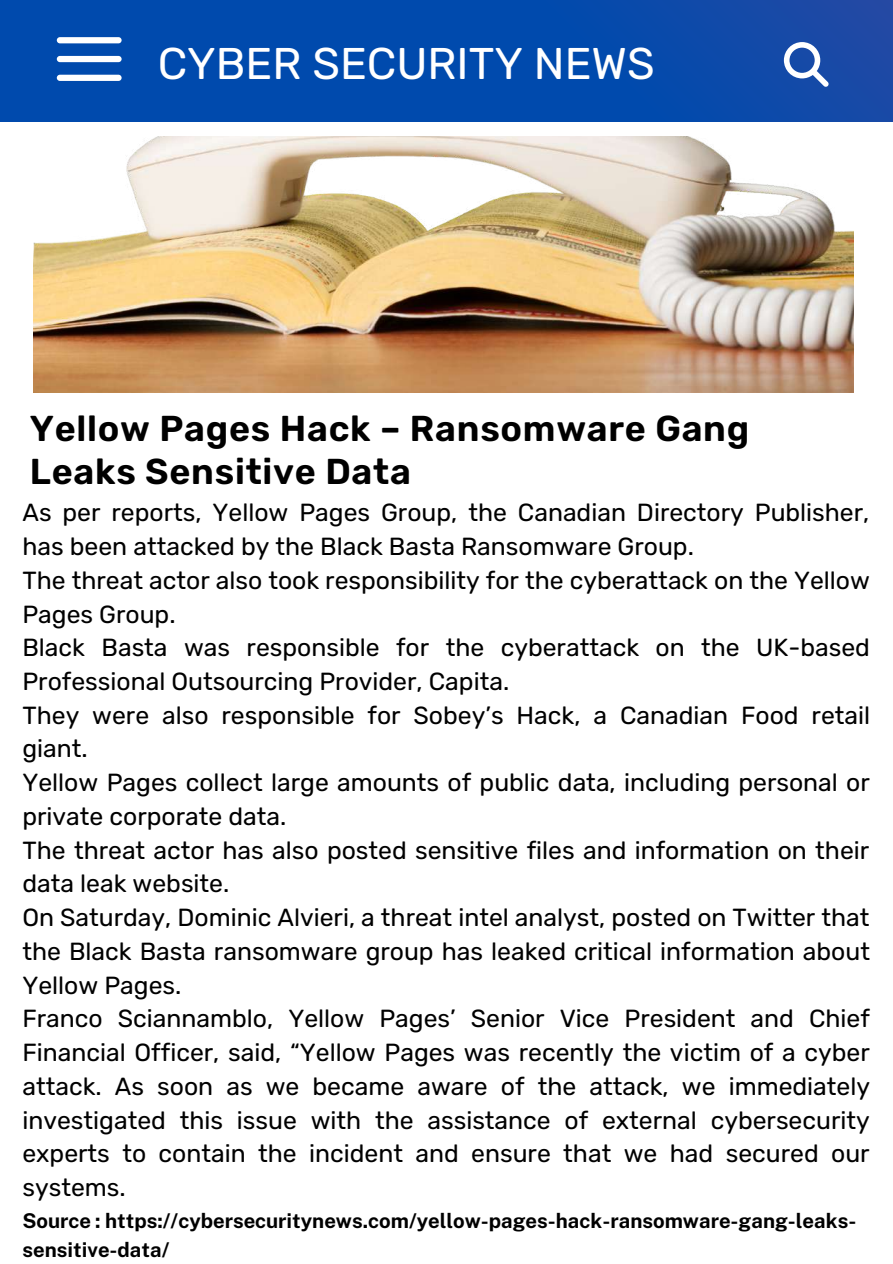
<style>
.page{position:relative;width:893px;height:1264px;background:#fff}
.page>*{position:absolute;margin:0;border:0;box-sizing:border-box;transform-origin:0 0}
.t1{font:44.4px "Rubik";color:#fff}
.t2{font:600 36px/42.8px "Rubik";letter-spacing:.02em;color:#000}
.t3{font:24.75px/33.8px "Rubik";color:#000}
.t4{font:700 20.4px/28px "Public Sans";color:#000}
</style>
<div class="page">
<img style="left:33px;top:136px;width:820px;height:257px">
<div style="left:0;top:0;width:892px;height:121px;background:linear-gradient(to right,#004baf,#114aa8)"></div>
<div style="left:57px;top:37px;width:65px;height:6px;background:#fff;border-radius:3px"></div>
<div style="left:57px;top:56px;width:65px;height:6px;background:#fff;border-radius:3px"></div>
<div style="left:57px;top:75px;width:65px;height:6px;background:#fff;border-radius:3px"></div>
<svg style="left:783px;top:42px;width:45px;height:45px"></svg>
<h1 class="t1" style="left:158px;top:37px;width:498px">CYBER SECURITY NEWS</h1>
<h2 class="t2" style="left:30px;top:407px;width:720px">Yellow Pages Hack – Ransomware Gang<br>Leaks Sensitive Data</h2>
<p class="t3" style="left:22px;top:496px;width:849px">As per reports, Yellow Pages Group, the Canadian Directory Publisher, has been attacked by the Black Basta Ransomware Group.<br>The threat actor also took responsibility for the cyberattack on the Yellow Pages Group.<br>Black Basta was responsible for the cyberattack on the UK-based Professional Outsourcing Provider, Capita.<br>They were also responsible for Sobey’s Hack, a Canadian Food retail giant.<br>Yellow Pages collect large amounts of public data, including personal or private corporate data.<br>The threat actor has also posted sensitive files and information on their data leak website.<br>On Saturday, Dominic Alvieri, a threat intel analyst, posted on Twitter that the Black Basta ransomware group has leaked critical information about Yellow Pages.<br>Franco Sciannamblo, Yellow Pages’ Senior Vice President and Chief Financial Officer, said, “Yellow Pages was recently the victim of a cyber attack. As soon as we became aware of the attack, we immediately investigated this issue with the assistance of external cybersecurity experts to contain the incident and ensure that we had secured our systems.</p>
<p class="t4" style="left:22px;top:1206px;width:835px">Source : https://cybersecuritynews.com/yellow-pages-hack-ransomware-gang-leaks&shy;sensitive-data/</p>
</div>
